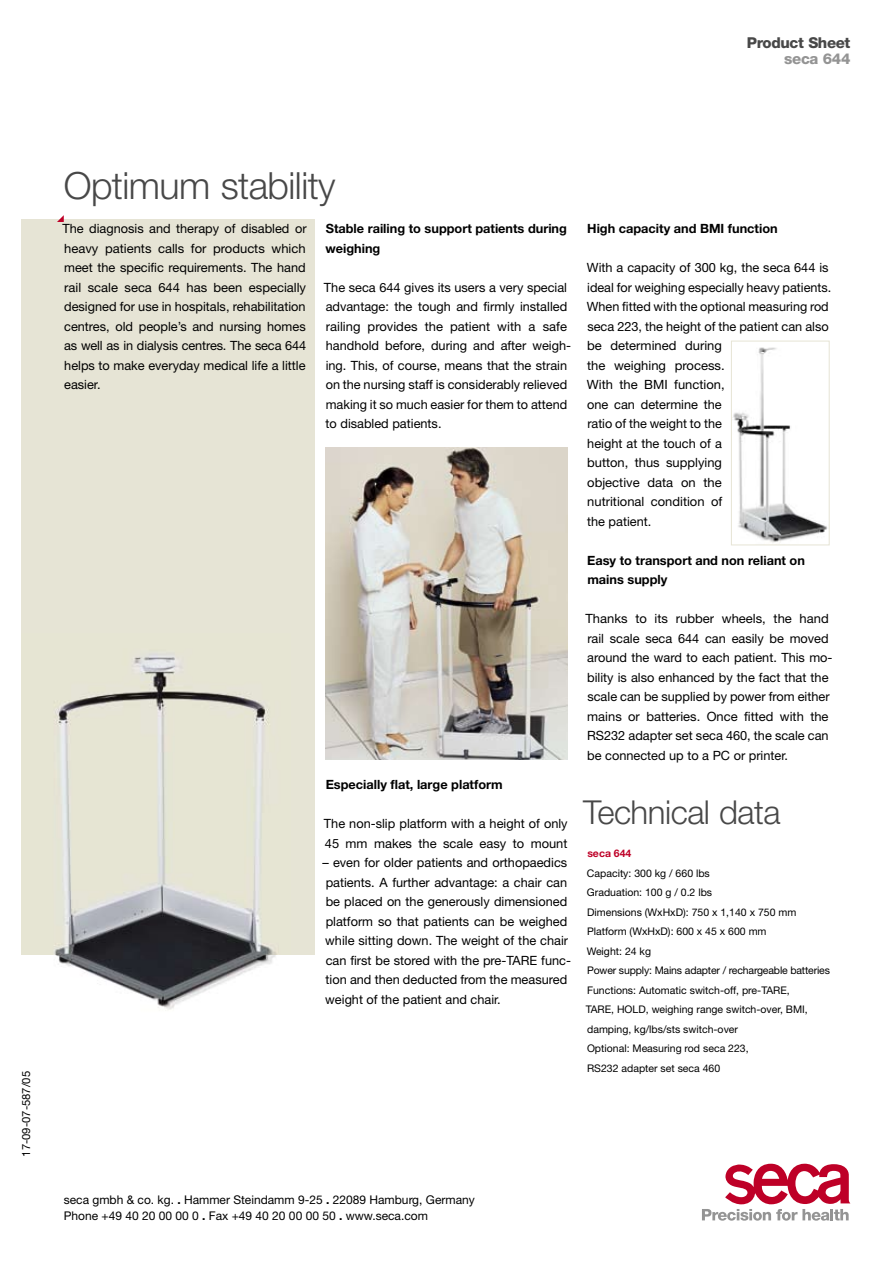
<style>
.page{position:relative;width:893px;height:1263px;background:#fff}
.page>*{position:absolute;margin:0;border:0;box-sizing:border-box;transform-origin:0 0}
.t1{font:300 37.5px "Helvetica Neue";letter-spacing:-.015em;color:#484848}
.t2{font:300 33px "Helvetica Neue";letter-spacing:-.015em;color:#484848}
.t3{font:800 15px "Helvetica Neue";letter-spacing:-.025em;color:#484848}
.t4{font:800 15px "Helvetica Neue";letter-spacing:-.025em;color:#949494}
.t5{font:12.75px/19.5px "Helvetica Neue";color:#000}
.t6{font:700 12.75px/19.5px "Helvetica Neue";color:#000}
.t7{font:12px/16.5px "Helvetica Neue";color:#000}
.t8{font:11.25px "Helvetica Neue";color:#000}
.t9{font:10.5px/19.5px "Helvetica Neue";color:#000}
.t10{font:700 10.5px "Helvetica Neue";color:#be0027}
.s1{font-weight:700}
</style>
<div class="page">
<img style="left:56px;top:955px;width:220px;height:55px">
<div style="left:21px;top:219px;width:294px;height:736px;background:#e6e4d5"></div>
<svg style="left:57px;top:215px;width:7px;height:7px"></svg>
<img style="left:733px;top:347px;width:94px;height:196px">
<div style="left:731px;top:341px;width:99px;height:204px;border:1px solid #e6e4d5"></div>
<img style="left:325px;top:448px;width:243px;height:312px">
<img style="left:55px;top:655px;width:222px;height:300px">
<svg style="left:702px;top:1163px;width:148px;height:58px"></svg>
<p class="t3" style="left:747px;top:33px;width:105px">Product Sheet</p>
<p class="t4" style="left:784px;top:50px;width:68px">seca 644</p>
<p class="t8" style="left:19px;top:1157px;width:87px;rotate:-90deg">17-09-07-587/05</p>
<h1 class="t1" style="left:64px;top:163px;width:273px">Optimum stability</h1>
<p class="t5" style="left:62px;top:219px;width:246px;text-align:justify">The diagnosis and therapy of disabled or heavy patients calls for products which meet the specific requirements. The hand rail scale seca 644 has been especially designed for use in hospitals, rehabilitation centres, old people’s and nursing homes as well as in dialysis centres. The seca 644 helps to make everyday medical life a little easier.</p>
<p class="t6" style="left:325px;top:219px;width:243px">Stable railing to support patients during weighing</p>
<p class="t5" style="left:324px;top:277px;width:249px">The seca 644 gives its users a very special advantage: the tough and firmly installed railing provides the patient with a safe handhold before, during and after weigh&shy;ing. This, of course, means that the strain on the nursing staff is considerably relieved making it so much easier for them to attend to disabled patients.</p>
<p class="t6" style="left:326px;top:775px;width:178px">Especially flat, large platform</p>
<p class="t5" style="left:324px;top:814px;width:245px">The non-slip platform with a height of only<br>45 mm makes the scale easy to mount</p>
<p class="t5" style="left:322px;top:853px;width:250px">– even for older patients and orthopaedics patients. A further advantage: a chair can be placed on the generously dimensioned platform so that patients can be weighed while sitting down. The weight of the chair can first be stored with the pre-TARE func&shy;tion and then deducted from the measured weight of the patient and chair.</p>
<p class="t6" style="left:587px;top:219px;width:192px">High capacity and BMI function</p>
<p class="t5" style="left:587px;top:258px;width:246px">With a capacity of 300 kg, the seca 644 is ideal for weighing especially heavy patients.<br>When fitted with the optional measuring rod seca 223, the height of the patient can also be determined during<br>the weighing process.<br>With the BMI function,<br>one can determine the<br>ratio of the weight to the<br>height at the touch of a<br>button, thus supplying<br>objective data on the<br>nutritional condition of<br>the patient.</p>
<p class="t6" style="left:587px;top:550px;width:219px">Easy to transport and non reliant on mains supply</p>
<p class="t5" style="left:585px;top:609px;width:249px">Thanks to its rubber wheels, the hand rail scale seca 644 can easily be moved around the ward to each patient. This mo&shy;bility is also enhanced by the fact that the scale can be supplied by power from either mains or batteries. Once fitted with the RS232 adapter set seca 460, the scale can be connected up to a PC or printer.</p>
<h2 class="t2" style="left:583px;top:792px;width:199px">Technical data</h2>
<p class="t10" style="left:587px;top:847px;width:46px">seca 644</p>
<p class="t9" style="left:586px;top:863px;width:246px">Capacity: 300 kg / 660 lbs<br>Graduation: 100 g / 0.2 lbs<br>Dimensions (WxHxD): 750 x 1,140 x 750 mm Platform (WxHxD): 600 x 45 x 600 mm<br>Weight: 24 kg<br>Power supply: Mains adapter / rechargeable batteries Functions: Automatic switch-off, pre-TARE,<br>TARE, HOLD, weighing range switch-over, BMI, damping, kg/lbs/sts switch-over<br>Optional: Measuring rod seca 223,<br>RS232 adapter set seca 460</p>
<p class="t7" style="left:64px;top:1191px;width:412px">seca gmbh &amp; co. kg. <span class="s1">.</span> Hammer Steindamm 9-25 <span class="s1">.</span> 22089 Hamburg, Germany<br>Phone +49 40 20 00 00 0 <span class="s1">.</span> Fax +49 40 20 00 00 50 <span class="s1">.</span> www.seca.com</p>
</div>
